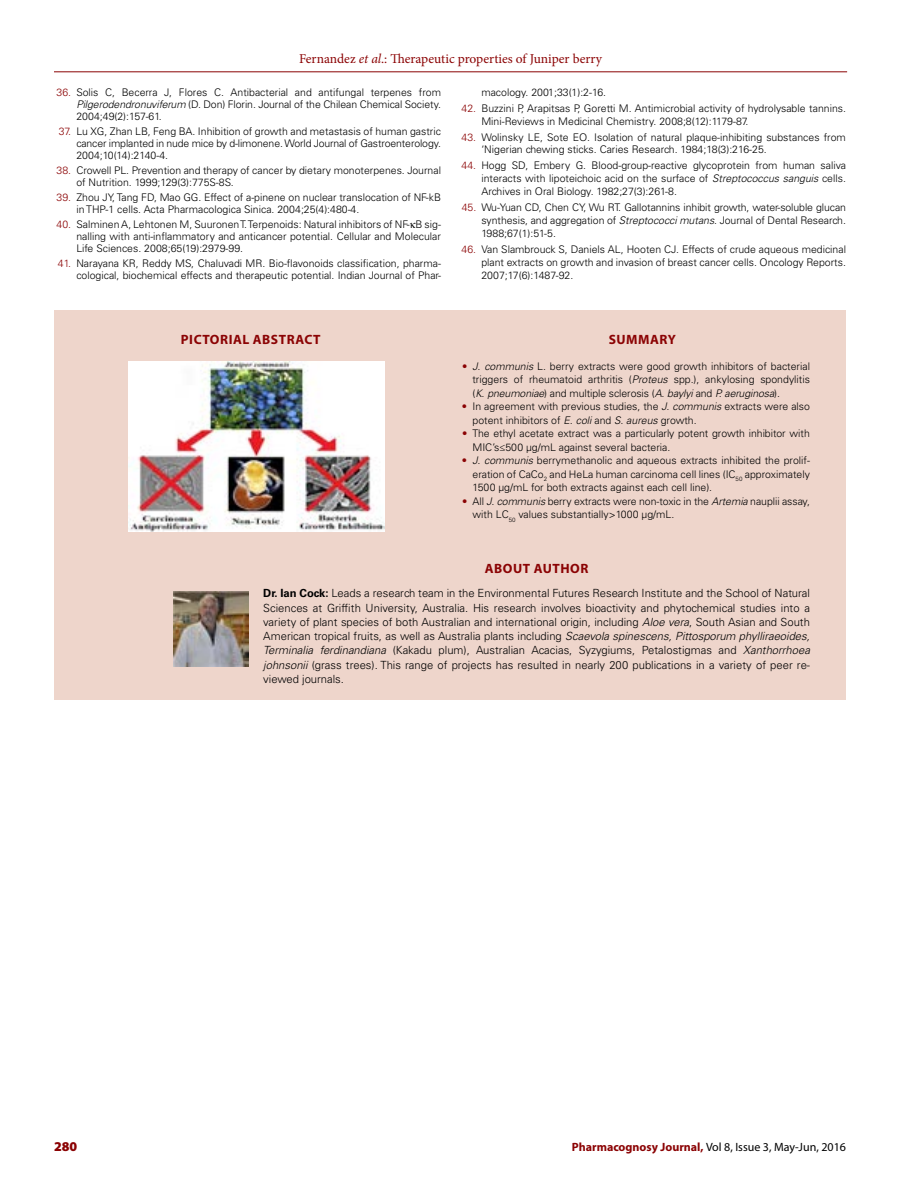
<style>
.page{position:relative;width:918px;height:1188px;background:#fff}
.page>*{position:absolute;margin:0;border:0;box-sizing:border-box;transform-origin:0 0}
.t1{font:13.5px "Minion Pro";color:#8b0304}
.t2{font:700 13.5px "Myriad Pro";letter-spacing:.04em;color:#8b0304}
.t3{font:900 13.5px "Myriad Pro";color:#8b0304}
.t4{font:12px "Myriad Pro";color:#000}
.t5{font:300 11.25px/14.2px "Univers LT Std";color:#000;text-align:justify}
.t6{font:300 10.5px/12px "Univers LT Std";color:#000;text-align:justify}
.s1{font-style:italic}
.s2{color:#8b0304}
.s3{font-weight:700}
.s4{font-weight:700;color:#8b0304}
</style>
<div class="page">
<hr style="left:54px;top:72px;width:793px;height:1px;background:#8b0304">
<div style="left:54px;top:310px;width:792px;height:390px;background:#eed5cb"></div>
<img style="left:173px;top:592px;width:75px;height:75px">
<img style="left:128px;top:362px;width:257px;height:169px">
<p class="t1" style="left:299px;top:50px;width:305px">Fernandez <span class="s1">et al</span>.: Therapeutic properties of Juniper berry</p>
<p class="t6" style="left:76px;top:86px;width:366px;text-indent:-20px"><span class="s2">36.</span> Solis C, Becerra J, Flores C. Antibacterial and antifungal terpenes from <span class="s1">Pilgerodendronuviferum</span> (D. Don) Florin. Journal of the Chilean Chemical Society.<br>2004;49(2):157-61.</p>
<p class="t6" style="left:76px;top:125px;width:366px;text-indent:-18px"><span class="s2">37.</span> Lu XG, Zhan LB, Feng BA. Inhibition of growth and metastasis of human gastric cancer implanted in nude mice by d-limonene. World Journal of Gastroenterology.<br>2004;10(14):2140-4.</p>
<p class="t6" style="left:76px;top:164px;width:366px;text-indent:-20px"><span class="s2">38.</span> Crowell PL. Prevention and therapy of cancer by dietary monoterpenes. Journal of Nutrition. 1999;129(3):775S-8S.</p>
<p class="t6" style="left:76px;top:191px;width:366px;text-indent:-20px"><span class="s2">39.</span> Zhou JY, Tang FD, Mao GG. Effect of a-pinene on nuclear translocation of NF-kB in THP-1 cells. Acta Pharmacologica Sinica. 2004;25(4):480-4.</p>
<p class="t6" style="left:76px;top:218px;width:366px;text-indent:-20px"><span class="s2">40.</span> Salminen A, Lehtonen M, Suuronen T. Terpenoids: Natural inhibitors of NF- B sig&shy;nalling with anti-inflammatory and anticancer potential. Cellular and Molecular Life Sciences. 2008;65(19):2979-99.</p>
<p class="t6" style="left:58px;top:257px;width:385px;text-align:right"><span class="s2">41.</span> Narayana KR, Reddy MS, Chaluvadi MR. Bio-flavonoids classification, pharma&shy;cological, biochemical effects and therapeutic potential. Indian Journal of Phar-</p>
<p class="t6" style="left:481px;top:86px;width:126px">macology. 2001;33(1):2-16.</p>
<p class="t6" style="left:481px;top:101px;width:366px;line-height:12.9px;text-indent:-20px"><span class="s2">42.</span> Buzzini P, Arapitsas P, Goretti M. Antimicrobial activity of hydrolysable tannins.<br>Mini-Reviews in Medicinal Chemistry. 2008;8(12):1179-87.</p>
<p class="t6" style="left:481px;top:130px;width:366px;line-height:12.9px;text-indent:-20px"><span class="s2">43.</span> Wolinsky LE, Sote EO. Isolation of natural plaque-inhibiting substances from ‘Nigerian chewing sticks. Caries Research. 1984;18(3):216-25.</p>
<p class="t6" style="left:481px;top:159px;width:366px;line-height:12.9px;text-indent:-20px"><span class="s2">44.</span> Hogg SD, Embery G. Blood-group-reactive glycoprotein from human saliva interacts with lipoteichoic acid on the surface of <span class="s1">Streptococcus sanguis</span> cells.<br>Archives in Oral Biology. 1982;27(3):261-8.</p>
<p class="t6" style="left:481px;top:201px;width:366px;line-height:12.9px;text-indent:-19px"><span class="s2">45.</span> Wu-Yuan CD, Chen CY, Wu RT. Gallotannins inhibit growth, water-soluble glucan synthesis, and aggregation of <span class="s1">Streptococci mutans</span>. Journal of Dental Research.<br>1988;67(1):51-5.</p>
<p class="t6" style="left:481px;top:243px;width:366px;line-height:12.9px;text-indent:-20px"><span class="s2">46.</span> Van Slambrouck S, Daniels AL, Hooten CJ. Effects of crude aqueous medicinal plant extracts on growth and invasion of breast cancer cells. Oncology Reports.<br>2007;17(6):1487-92.</p>
<p class="t2" style="left:181px;top:331px;width:141px">PICTORIAL ABSTRACT</p>
<p class="t2" style="left:609px;top:331px;width:69px">SUMMARY</p>
<p class="t6" style="left:472px;top:359px;width:339px;line-height:13.5px;text-indent:-10px"><span class="s2">•</span> <span class="s1">J. communis</span> L. berry extracts were good growth inhibitors of bacterial triggers of rheumatoid arthritis (<span class="s1">Proteus</span> spp.), ankylosing spondylitis (<span class="s1">K. pneumoniae</span>) and multiple sclerosis (<span class="s1">A. baylyi</span> and <span class="s1">P. aeruginosa</span>).</p>
<p class="t6" style="left:472px;top:400px;width:339px;line-height:13.5px;text-indent:-10px"><span class="s2">•</span> In agreement with previous studies, the <span class="s1">J. communis</span> extracts were also potent inhibitors of <span class="s1">E. coli</span> and <span class="s1">S. aureus</span> growth.</p>
<p class="t6" style="left:472px;top:427px;width:339px;line-height:13.5px;text-indent:-10px"><span class="s2">•</span> The ethyl acetate extract was a particularly potent growth inhibitor with<br>MIC’s≤500 µg/mL against several bacteria.</p>
<p class="t6" style="left:472px;top:454px;width:339px;line-height:13.5px;text-indent:-10px"><span class="s2">•</span> <span class="s1">J. communis</span> berrymethanolic and aqueous extracts inhibited the prolif&shy;eration of CaCo<sub>2</sub> and HeLa human carcinoma cell lines (IC<sub>50</sub> approximately 1500 µg/mL for both extracts against each cell line).</p>
<p class="t6" style="left:473px;top:494px;width:339px;line-height:13.5px;text-indent:-10px"><span class="s2">•</span> All <span class="s1">J. communis</span> berry extracts were non-toxic in the <span class="s1">Artemia</span> nauplii assay, with LC<sub>50</sub> values substantially&gt;1000 µg/mL.</p>
<p class="t2" style="left:485px;top:559px;width:105px">ABOUT AUTHOR</p>
<p class="t5" style="left:263px;top:586px;width:548px"><span class="s3">Dr. Ian Cock:</span> Leads a research team in the Environmental Futures Research Institute and the School of Natural Sciences at Griffith University, Australia. His research involves bioactivity and phytochemical studies into a variety of plant species of both Australian and international origin, including <span class="s1">Aloe vera</span>, South Asian and South American tropical fruits, as well as Australia plants including <span class="s1">Scaevola spinescens, Pittosporum phylliraeoides, Terminalia ferdinandiana</span> (Kakadu plum), Australian Acacias, Syzygiums, Petalostigmas and <span class="s1">Xanthorrhoea johnsonii</span> (grass trees). This range of projects has resulted in nearly 200 publications in a variety of peer re&shy;viewed journals.</p>
<p class="t3" style="left:54px;top:1137px;width:25px">280</p>
<p class="t4" style="left:572px;top:1139px;width:276px"><span class="s4">Pharmacognosy Journal,</span> Vol 8, Issue 3, May-Jun, 2016</p>
</div>
